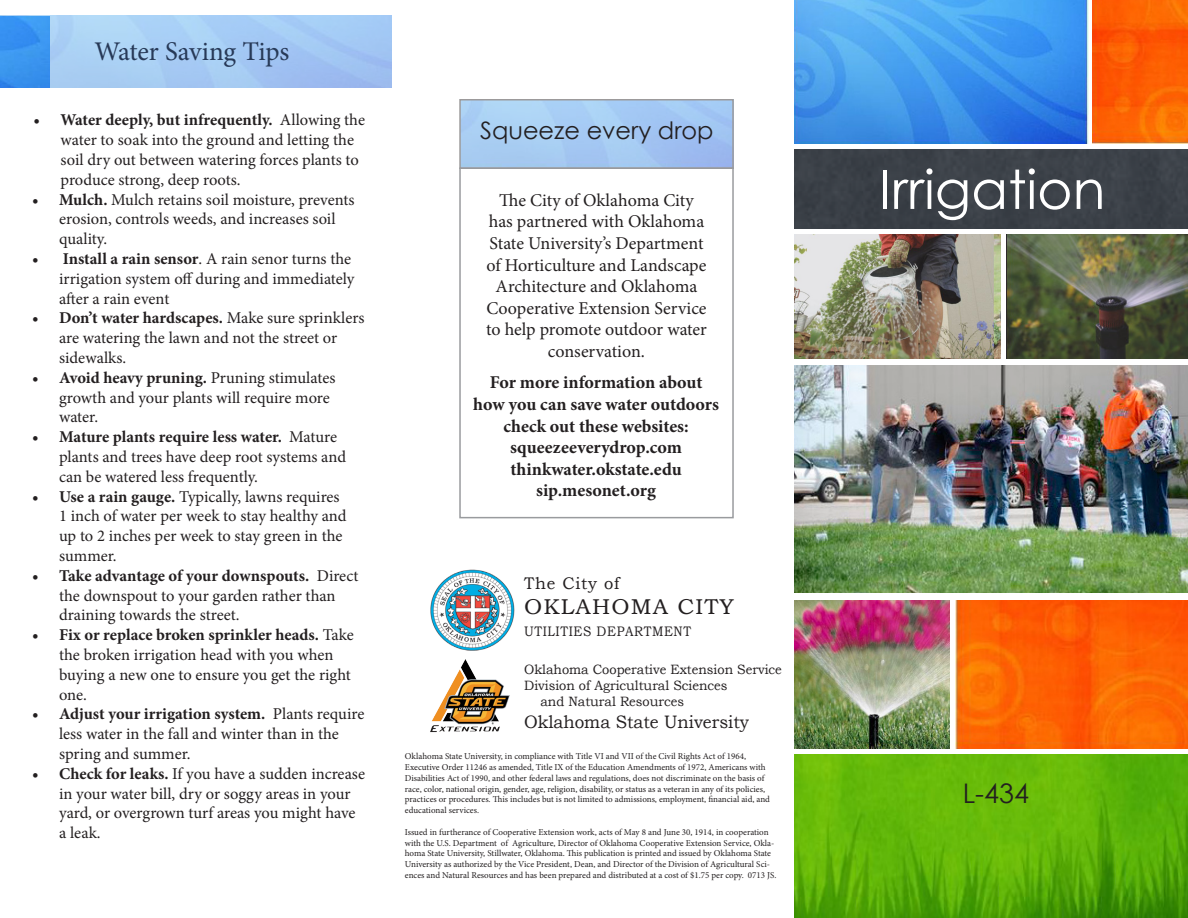
<style>
.page{position:relative;width:1188px;height:918px;background:#fff}
.page>*{position:absolute;margin:0;border:0;box-sizing:border-box;transform-origin:0 0}
.t1{font:54px "Century Gothic";color:#fff}
.t2{font:27px "Minion Pro";letter-spacing:-.005em;color:#273957}
.t3{font:27px "Century Gothic";color:#231f20}
.t4{font:24px "Century Gothic";color:#231f20}
.t5{font:21.45px "Bookman Old Style";letter-spacing:.05em;color:#231f20;scale:1.06 1}
.t6{font:18px/21.6px "Minion Pro";letter-spacing:-.005em;color:#231f20;text-align:center}
.t7{font:700 18px/21.6px "Minion Pro";letter-spacing:-.005em;color:#231f20;text-align:center}
.t8{font:18px "Bookman Old Style";color:#231f20;scale:.95 1}
.t9{font:16.8px "Bookman Old Style";letter-spacing:.05em;color:#231f20}
.t10{font:16.5px/19.8px "Minion Pro";letter-spacing:-.005em;color:#231f20}
.t11{font:13.8px "Bookman Old Style";letter-spacing:.05em;color:#231f20;scale:.9 1}
.t12{font:13.5px "Bookman Old Style";color:#231f20;scale:.95 1}
.t13{font:9px/10.8px "Minion Pro";color:#231f20}
.s1{font-weight:700}
</style>
<div class="page">
<div style="left:794px;top:150px;width:394px;height:78px;background:#3b4148"></div>
<img style="left:794px;top:754px;width:394px;height:164px">
<img style="left:794px;top:365px;width:394px;height:228px">
<img style="left:430px;top:569px;width:85px;height:82px">
<img style="left:430px;top:659px;width:80px;height:74px">
<img style="left:794px;top:234px;width:207px;height:125px">
<img style="left:1006px;top:234px;width:182px;height:125px">
<img style="left:794px;top:0;width:295px;height:144px">
<img style="left:1093px;top:0;width:95px;height:144px">
<img style="left:794px;top:600px;width:155px;height:148px">
<img style="left:956px;top:600px;width:232px;height:148px">
<div style="left:459px;top:167px;width:275px;height:351px;border:2px solid #999b9e"></div>
<img style="left:0;top:16px;width:392px;height:72px">
<img style="left:0;top:17px;width:49px;height:70px">
<p class="t2" style="left:94px;top:34px;width:197px">Water Saving Tips</p>
<p class="t10" style="left:61px;top:110px;width:306px;text-indent:-27px"><span class="s1">• Water deeply, but infrequently.</span> Allowing the water to soak into the ground and letting the soil dry out between watering forces plants to produce strong, deep roots.</p>
<p class="t10" style="left:59px;top:190px;width:297px;text-indent:-27px"><span class="s1">• Mulch.</span> Mulch retains soil moisture, prevents erosion, controls weeds, and increases soil quality.</p>
<p class="t10" style="left:59px;top:249px;width:297px;text-indent:-27px"><span class="s1">• Install a rain sensor</span>. A rain senor turns the irrigation system off during and immediately after a rain event</p>
<p class="t10" style="left:59px;top:308px;width:307px;text-indent:-27px"><span class="s1">• Don’t water hardscapes.</span> Make sure sprinklers are watering the lawn and not the street or sidewalks.</p>
<p class="t10" style="left:59px;top:368px;width:278px;text-indent:-27px"><span class="s1">• Avoid heavy pruning.</span> Pruning stimulates growth and your plants will require more water.</p>
<p class="t10" style="left:59px;top:427px;width:288px;text-indent:-27px"><span class="s1">• Mature plants require less water.</span> Mature plants and trees have deep root systems and can be watered less frequently.</p>
<p class="t10" style="left:59px;top:487px;width:289px;text-indent:-27px"><span class="s1">• Use a rain gauge.</span> Typically, lawns requires 1 inch of water per week to stay healthy and up to 2 inches per week to stay green in the summer.</p>
<p class="t10" style="left:59px;top:566px;width:301px;text-indent:-27px"><span class="s1">• Take advantage of your downspouts.</span> Direct the downspout to your garden rather than draining towards the street.</p>
<p class="t10" style="left:59px;top:625px;width:296px;text-indent:-27px"><span class="s1">• Fix or replace broken sprinkler heads.</span> Take the broken irrigation head with you when buying a new one to ensure you get the right one.</p>
<p class="t10" style="left:59px;top:704px;width:307px;text-indent:-27px"><span class="s1">• Adjust your irrigation system.</span> Plants require less water in the fall and winter than in the spring and summer.</p>
<p class="t10" style="left:59px;top:764px;width:308px;text-indent:-27px"><span class="s1">• Check for leaks.</span> If you have a sudden increase in your water bill, dry or soggy areas in your yard, or overgrown turf areas you might have a leak.</p>
<p class="t4" style="left:480px;top:113px;width:235px">Squeeze every drop</p>
<p class="t6" style="left:486px;top:189px;width:222px">The City of Oklahoma City has partnered with Oklahoma<br>State University’s Department of Horticulture and Landscape<br>Architecture and Oklahoma<br>Cooperative Extension Service to help promote outdoor water conservation.</p>
<p class="t7" style="left:473px;top:372px;width:247px">For more information about how you can save water outdoors check out these websites:</p>
<p class="t7" style="left:510px;top:436px;width:173px">squeezeeverydrop.com</p>
<p class="t7" style="left:510px;top:458px;width:173px">thinkwater.okstate.edu</p>
<p class="t7" style="left:536px;top:480px;width:121px">sip.mesonet.org</p>
<p class="t9" style="left:524px;top:572px;width:97px">The City of</p>
<p class="t5" style="left:524px;top:593px;width:200px">OKLAHOMA CITY</p>
<p class="t11" style="left:524px;top:622px;width:187px">UTILITIES DEPARTMENT</p>
<p class="t12" style="left:524px;top:660px;width:273px">Oklahoma Cooperative Extension Service</p>
<p class="t12" style="left:524px;top:677px;width:216px">Division of Agricultural Sciences</p>
<p class="t12" style="left:541px;top:693px;width:153px">and Natural Resources</p>
<p class="t8" style="left:524px;top:710px;width:238px">Oklahoma State University</p>
<p class="t13" style="left:405px;top:751px;width:367px">Oklahoma State University, in compliance with Title VI and VII of the Civil Rights Act of 1964, Executive Order 11246 as amended, Title IX of the Education Amendments of 1972, Americans with Disabilities Act of 1990, and other federal laws and regulations, does not discriminate on the basis of race, color, national origin, gender, age, religion, disability, or status as a veteran in any of its policies, practices or procedures. This includes but is not limited to admissions, employment, financial aid, and educational services.</p>
<p class="t13" style="left:405px;top:827px;width:373px">Issued in furtherance of Cooperative Extension work, acts of May 8 and June 30, 1914, in cooperation with the U.S. Department of Agriculture, Director of Oklahoma Cooperative Extension Service, Okla&shy;homa State University, Stillwater, Oklahoma. This publication is printed and issued by Oklahoma State University as authorized by the Vice President, Dean, and Director of the Division of Agricultural Sci&shy;ences and Natural Resources and has been prepared and distributed at a cost of $1.75 per copy. 0713 JS.</p>
<p class="t1" style="left:879px;top:152px;width:228px">Irrigation</p>
<p class="t3" style="left:963px;top:775px;width:68px">L-434</p>
</div>
